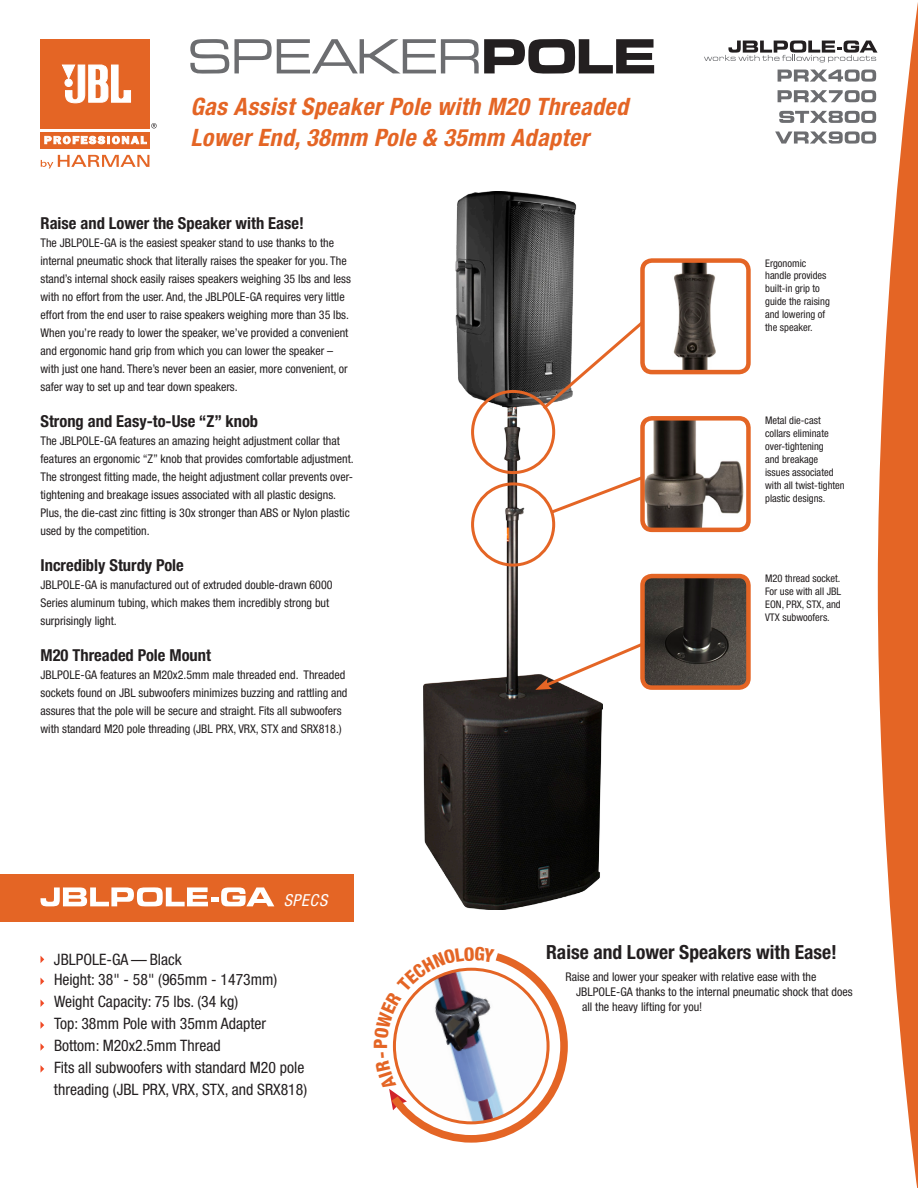
<style>
.page{position:relative;width:918px;height:1188px;background:#fff}
.page>*{position:absolute;margin:0;border:0;box-sizing:border-box;transform-origin:0 0}
.t1{font:italic 700 condensed 24px/30.8px "Helvetica Neue";letter-spacing:.02em;color:#e46525}
.t2{font:700 condensed 19.5px "Helvetica Neue";color:#231f20}
.t3{font:700 condensed 16.5px "Helvetica Neue";color:#231f20}
.t4{font:italic condensed 16.5px "Helvetica Neue";letter-spacing:.04em;color:#fff}
.t5{font:condensed 15.75px/21.9px "Helvetica Neue";color:#231f20}
.t6{font:condensed 12px/18px "Helvetica Neue";color:#231f20}
.t7{font:condensed 10.5px/12.9px "Helvetica Neue";color:#231f20}
</style>
<div class="page">
<div style="left:0;top:874px;width:354px;height:47px;background:#e46525"></div>
<svg style="left:40px;top:956px;width:4px;height:7px"></svg>
<svg style="left:40px;top:978px;width:4px;height:7px"></svg>
<svg style="left:40px;top:999px;width:4px;height:8px"></svg>
<svg style="left:40px;top:1021px;width:4px;height:8px"></svg>
<svg style="left:40px;top:1043px;width:4px;height:8px"></svg>
<svg style="left:40px;top:1065px;width:4px;height:8px"></svg>
<img style="left:423px;top:191px;width:180px;height:719px">
<svg style="left:535px;top:628px;width:105px;height:62px"></svg>
<svg style="left:548px;top:464px;width:92px;height:52px"></svg>
<img style="left:645px;top:579px;width:101px;height:106px">
<div style="left:640px;top:574px;width:111px;height:116px;border:4px solid #e46525;border-radius:9px"></div>
<img style="left:645px;top:421px;width:101px;height:106px">
<div style="left:640px;top:416px;width:111px;height:116px;border:4px solid #e46525;border-radius:9px"></div>
<div style="left:471px;top:482px;width:84px;height:85px;border:3px solid #e46525;border-radius:50%"></div>
<div style="left:471px;top:390px;width:84px;height:84px;border:3px solid #e46525;border-radius:50%"></div>
<svg style="left:540px;top:305px;width:122px;height:107px"></svg>
<div style="left:643px;top:261px;width:105px;height:111px;background:#fff;border-radius:9px"></div>
<img style="left:673px;top:263px;width:43px;height:106px">
<div style="left:640px;top:258px;width:111px;height:116px;border:4px solid #e46525;border-radius:9px"></div>
<svg style="left:878px;top:2px;width:40px;height:1186px;fill:#e46525"></svg>
<div style="left:40px;top:39px;width:110px;height:89px;background:#e46525"></div>
<svg style="left:62px;top:65px;width:69px;height:38px"></svg>
<svg style="left:40px;top:132px;width:110px;height:16px"></svg>
<svg style="left:45px;top:136px;width:102px;height:8px"></svg>
<svg style="left:151px;top:123px;width:6px;height:5px"></svg>
<svg style="left:41px;top:155px;width:108px;height:13px"></svg>
<svg style="left:190px;top:39px;width:464px;height:35px"></svg>
<svg style="left:704px;top:40px;width:174px;height:23px"></svg>
<svg style="left:778px;top:70px;width:98px;height:12px"></svg>
<svg style="left:778px;top:90px;width:98px;height:12px"></svg>
<svg style="left:779px;top:111px;width:97px;height:12px"></svg>
<svg style="left:775px;top:131px;width:101px;height:13px"></svg>
<svg style="left:40px;top:887px;width:234px;height:19px"></svg>
<svg style="left:389px;top:953px;width:179px;height:190px"></svg>
<p class="t1" style="left:190px;top:91px;width:439px">Gas Assist Speaker Pole with M20 Threaded<br>Lower End, 38mm Pole &amp; 35mm Adapter</p>
<p class="t3" style="left:40px;top:213px;width:265px">Raise and Lower the Speaker with Ease!</p>
<p class="t6" style="left:40px;top:234px;width:312px">The JBLPOLE-GA is the easiest speaker stand to use thanks to the internal pneumatic shock that literally raises the speaker for you. The stand’s internal shock easily raises speakers weighing 35 lbs and less with no effort from the user. And, the JBLPOLE-GA requires very little effort from the end user to raise speakers weighing more than 35 lbs.<br>When you’re ready to lower the speaker, we’ve provided a convenient and ergonomic hand grip from which you can lower the speaker – with just one hand. There’s never been an easier, more convenient, or safer way to set up and tear down speakers.</p>
<p class="t3" style="left:40px;top:411px;width:219px">Strong and Easy-to-Use “Z” knob</p>
<p class="t6" style="left:40px;top:432px;width:315px">The JBLPOLE-GA features an amazing height adjustment collar that features an ergonomic “Z” knob that provides comfortable adjustment.<br>The strongest fitting made, the height adjustment collar prevents over&shy;tightening and breakage issues associated with all plastic designs.<br>Plus, the die-cast zinc fitting is 30x stronger than ABS or Nylon plastic used by the competition.</p>
<p class="t3" style="left:40px;top:555px;width:145px">Incredibly Sturdy Pole</p>
<p class="t6" style="left:40px;top:576px;width:294px">JBLPOLE-GA is manufactured out of extruded double-drawn 6000<br>Series aluminum tubing, which makes them incredibly strong but surprisingly light.</p>
<p class="t3" style="left:40px;top:645px;width:172px">M20 Threaded Pole Mount</p>
<p class="t6" style="left:40px;top:666px;width:309px">JBLPOLE-GA features an M20x2.5mm male threaded end. Threaded sockets found on JBL subwoofers minimizes buzzing and rattling and assures that the pole will be secure and straight. Fits all subwoofers with standard M20 pole threading (JBL PRX, VRX, STX and SRX818.)</p>
<p class="t4" style="left:284px;top:891px;width:45px">SPECS</p>
<p class="t7" style="left:765px;top:256px;width:66px">Ergonomic handle provides built-in grip to guide the raising and lowering of the speaker.</p>
<p class="t7" style="left:765px;top:414px;width:81px">Metal die-cast collars eliminate over-tightening<br>and breakage issues associated with all twist-tighten plastic designs.</p>
<p class="t7" style="left:765px;top:572px;width:78px;text-align:justify">M20 thread socket.<br>For use with all JBL EON, PRX, STX, and VTX subwoofers.</p>
<p class="t5" style="left:54px;top:948px;width:129px">JBLPOLE-GA — Black</p>
<p class="t5" style="left:54px;top:968px;width:225px">Height: 38" - 58" (965mm - 1473mm)</p>
<p class="t5" style="left:54px;top:990px;width:186px">Weight Capacity: 75 lbs. (34 kg)</p>
<p class="t5" style="left:54px;top:1012px;width:214px">Top: 38mm Pole with 35mm Adapter</p>
<p class="t5" style="left:54px;top:1034px;width:168px">Bottom: M20x2.5mm Thread</p>
<p class="t5" style="left:54px;top:1056px;width:255px">Fits all subwoofers with standard M20 pole threading (JBL PRX, VRX, STX, and SRX818)</p>
<p class="t2" style="left:546px;top:940px;width:292px">Raise and Lower Speakers with Ease!</p>
<p class="t6" style="left:566px;top:967px;width:252px">Raise and lower your speaker with relative ease with the</p>
<p class="t6" style="left:576px;top:982px;width:278px">JBLPOLE-GA thanks to the internal pneumatic shock that does</p>
<p class="t6" style="left:582px;top:997px;width:122px">all the heavy lifting for you!</p>
</div>
